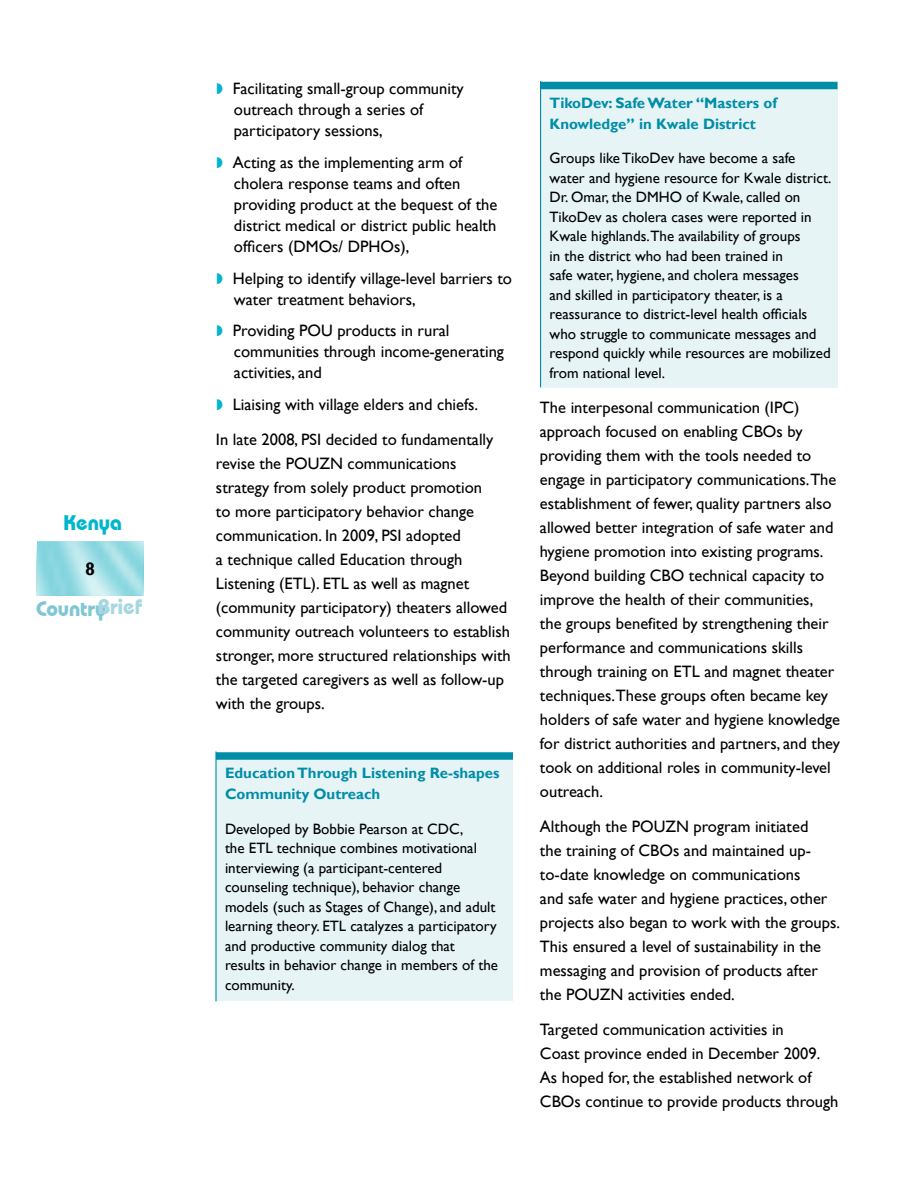
<style>
.page{position:relative;width:918px;height:1188px;background:#fff}
.page>*{position:absolute;margin:0;border:0;box-sizing:border-box;transform-origin:0 0}
.t1{font:700 21px "Bauhaus IT Cby BT";letter-spacing:-.005em;color:#80c6d4}
.t2{font:700 21px "Bauhaus IT Cby BT";color:#00b5cc}
.t3{font:700 18px "Gill Sans";color:#000}
.t4{font:16.5px/24px "Gill Sans";color:#000}
.t5{font:16.5px/21px "Gill Sans";color:#000}
.t6{font:15px/19.5px "Gill Sans";color:#000}
.t7{font:700 15px/21px "Gill Sans";color:#008da8}
.s1{color:#a6d7e1}
</style>
<div class="page">
<img style="left:36px;top:542px;width:108px;height:54px">
<div style="left:216px;top:756px;width:297px;height:245px;background:#e6f4f6"></div>
<div style="left:216px;top:752px;width:297px;height:8px;background:#008da8"></div>
<hr style="left:215px;top:752px;width:2px;height:249px;background:#008da8">
<div style="left:541px;top:86px;width:296px;height:301px;background:#e6f4f6"></div>
<div style="left:541px;top:82px;width:297px;height:7px;background:#008da8"></div>
<hr style="left:540px;top:81px;width:1px;height:306px;background:#008da8">
<p class="t2" style="left:63px;top:510px;width:60px">Kenya</p>
<p class="t3" style="left:85px;top:558px;width:11px">8</p>
<p class="t1" style="left:36px;top:596px;width:108px">Country<span class="s1">Brief</span></p>
<p class="t5" style="left:233px;top:78px;width:232px">Facilitating small-group community outreach through a series of participatory sessions,</p>
<p class="t5" style="left:233px;top:152px;width:266px">Acting as the implementing arm of cholera response teams and often providing product at the bequest of the district medical or district public health officers (DMOs/ DPHOs),</p>
<p class="t5" style="left:233px;top:268px;width:281px">Helping to identify village-level barriers to water treatment behaviors,</p>
<p class="t5" style="left:233px;top:321px;width:78px">Providing POU</p>
<p class="t5" style="left:234px;top:321px;width:272px;text-indent:103px">products in rural communities through income-generating activities, and</p>
<p class="t5" style="left:233px;top:394px;width:247px">Liaising with village elders and chiefs.</p>
<p class="t4" style="left:216px;top:427px;width:296px">In late 2008, PSI decided to fundamentally revise the POUZN communications strategy from solely product promotion<br>to more participatory behavior change communication. In 2009, PSI adopted<br>a technique called Education through Listening (ETL). ETL as well as magnet (community participatory) theaters allowed community outreach volunteers to establish stronger, more structured relationships with the targeted caregivers as well as follow-up with the groups.</p>
<p class="t7" style="left:225px;top:763px;width:276px">Education Through Listening Re-shapes<br>Community Outreach</p>
<p class="t6" style="left:225px;top:819px;width:240px">Developed by Bobbie Pearson at CDC, the ETL</p>
<p class="t6" style="left:225px;top:839px;width:272px;text-indent:52px">technique combines motivational interviewing (a participant-centered counseling technique), behavior change models (such as Stages of Change), and adult learning theory. ETL</p>
<p class="t6" style="left:225px;top:917px;width:275px;text-indent:125px">catalyzes a participatory and productive community dialog that results in behavior change in members of the community.</p>
<p class="t7" style="left:550px;top:92px;width:229px">TikoDev: Safe Water “Masters of<br>Knowledge” in Kwale District</p>
<p class="t6" style="left:550px;top:149px;width:283px">Groups like TikoDev have become a safe water and hygiene resource for Kwale district.<br>Dr. Omar, the DMHO of Kwale, called on TikoDev as cholera cases were reported in Kwale highlands.The availability of groups<br>in the district who had been trained in<br>safe water, hygiene, and cholera messages<br>and skilled in participatory theater, is a reassurance to district-level health officials who struggle to communicate messages and respond quickly while resources are mobilized from national level.</p>
<p class="t4" style="left:540px;top:396px;width:302px">The interpesonal communication (IPC) approach focused on enabling CBOs by providing them with the tools needed to engage in participatory communications.The establishment of fewer, quality partners also allowed better integration of safe water and hygiene promotion into existing programs.<br>Beyond building CBO technical capacity to improve the health of their communities,<br>the groups benefited by strengthening their performance and communications skills through training on ETL and magnet theater techniques.These groups often became key holders of safe water and hygiene knowledge for district authorities and partners, and they took on additional roles in community-level outreach.</p>
<p class="t4" style="left:540px;top:815px;width:302px">Although the POUZN program initiated<br>the training of CBOs and maintained up&shy;to-date knowledge on communications<br>and safe water and hygiene practices, other projects also began to work with the groups.<br>This ensured a level of sustainability in the messaging and provision of products after the POUZN activities ended.</p>
<p class="t4" style="left:540px;top:1017px;width:300px">Targeted communication activities in<br>Coast province ended in December 2009.<br>As hoped for, the established network of CBOs continue to provide products through</p>
</div>
